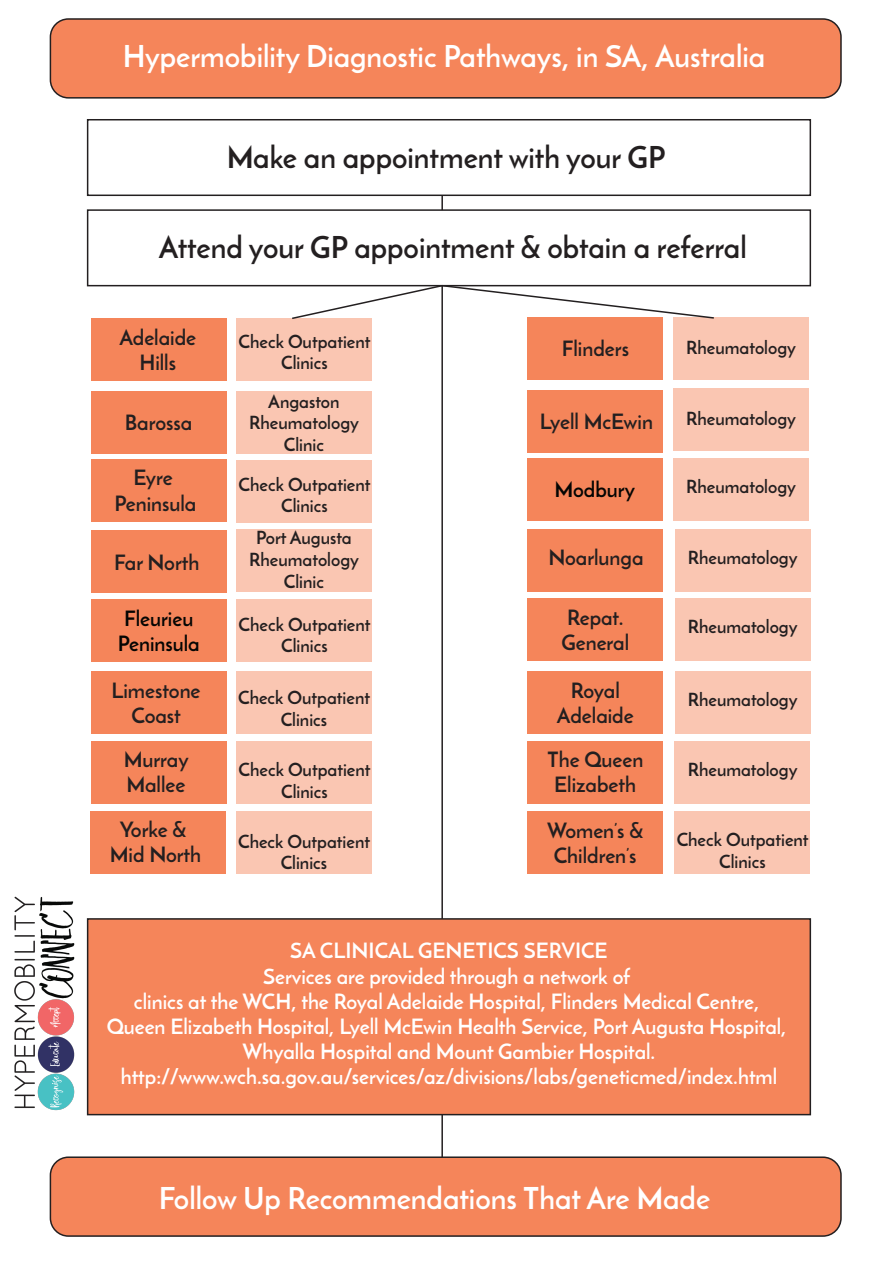
<style>
.page{position:relative;width:893px;height:1263px;background:#fff}
.page>*{position:absolute;margin:0;border:0;box-sizing:border-box;transform-origin:0 0}
.t1{font:700 30px "Josefin Sans";color:#fff}
.t2{font:700 30px "Josefin Sans";color:#231f20}
.t3{font:700 21px/25.2px "Josefin Sans";color:#fff;text-align:center}
.t4{font:700 21px/25.2px "Josefin Sans";color:#231f20;text-align:center}
.t5{font:700 21px/25.2px "Josefin Sans";color:#040503;text-align:center}
.t6{font:700 18px/21.6px "Josefin Sans";color:#231f20;text-align:center}
</style>
<div class="page">
<div style="left:50px;top:19px;width:791px;height:79px;background:#f5855a;border-radius:18px"></div>
<div style="left:50px;top:18px;width:792px;height:81px;border:2px solid #231f20;border-radius:18px"></div>
<div style="left:87px;top:119px;width:724px;height:77px;border:2px solid #231f20"></div>
<div style="left:50px;top:1157px;width:791px;height:79px;background:#f5855a;border-radius:18px"></div>
<div style="left:50px;top:1156px;width:792px;height:81px;border:2px solid #231f20;border-radius:18px"></div>
<hr style="left:441px;top:195px;width:2px;height:962px;background:#231f20">
<div style="left:87px;top:209px;width:724px;height:77px;background:#fff;border:2px solid #231f20"></div>
<div style="left:87px;top:918px;width:724px;height:197px;background:#f5855a;border:2px solid #231f20"></div>
<img style="left:14px;top:896px;width:61px;height:215px">
<div style="left:91px;top:319px;width:136px;height:62px;background:#f5855a"></div>
<div style="left:237px;top:319px;width:135px;height:62px;background:#fac6b2"></div>
<div style="left:91px;top:391px;width:136px;height:62px;background:#f5855a"></div>
<div style="left:91px;top:460px;width:136px;height:62px;background:#f5855a"></div>
<div style="left:237px;top:671px;width:135px;height:62px;background:#fac6b2"></div>
<div style="left:91px;top:530px;width:136px;height:62px;background:#f5855a"></div>
<div style="left:91px;top:600px;width:136px;height:62px;background:#f5855a"></div>
<div style="left:237px;top:600px;width:135px;height:62px;background:#fac6b2"></div>
<div style="left:91px;top:671px;width:136px;height:62px;background:#f5855a"></div>
<div style="left:91px;top:741px;width:136px;height:62px;background:#f5855a"></div>
<div style="left:237px;top:741px;width:135px;height:62px;background:#fac6b2"></div>
<div style="left:528px;top:318px;width:135px;height:62px;background:#f5855a"></div>
<div style="left:673px;top:318px;width:136px;height:62px;background:#fac6b2"></div>
<div style="left:528px;top:390px;width:135px;height:62px;background:#f5855a"></div>
<div style="left:528px;top:459px;width:135px;height:62px;background:#f5855a"></div>
<div style="left:673px;top:459px;width:136px;height:62px;background:#fac6b2"></div>
<div style="left:528px;top:529px;width:135px;height:62px;background:#f5855a"></div>
<div style="left:528px;top:599px;width:135px;height:62px;background:#f5855a"></div>
<svg style="left:290px;top:284px;width:425px;height:36px"></svg>
<div style="left:91px;top:811px;width:135px;height:63px;background:#f5855a"></div>
<div style="left:236px;top:391px;width:136px;height:62px;background:#fac6b2"></div>
<div style="left:236px;top:461px;width:136px;height:62px;background:#fac6b2"></div>
<div style="left:236px;top:529px;width:136px;height:62px;background:#fac6b2"></div>
<div style="left:237px;top:811px;width:135px;height:63px;background:#fac6b2"></div>
<div style="left:673px;top:388px;width:136px;height:62px;background:#fac6b2"></div>
<div style="left:675px;top:529px;width:135px;height:62px;background:#fac6b2"></div>
<div style="left:675px;top:599px;width:135px;height:62px;background:#fac6b2"></div>
<div style="left:528px;top:671px;width:135px;height:62px;background:#f5855a"></div>
<div style="left:675px;top:671px;width:135px;height:62px;background:#fac6b2"></div>
<div style="left:528px;top:741px;width:135px;height:62px;background:#f5855a"></div>
<div style="left:675px;top:741px;width:135px;height:62px;background:#fac6b2"></div>
<div style="left:528px;top:811px;width:135px;height:63px;background:#f5855a"></div>
<div style="left:675px;top:811px;width:135px;height:63px;background:#fac6b2"></div>
<h1 class="t1" style="left:123px;top:38px;width:644px">Hypermobility Diagnostic Pathways, in SA, Australia</h1>
<h1 class="t2" style="left:227px;top:139px;width:440px">Make an appointment with your GP</h1>
<h1 class="t2" style="left:159px;top:229px;width:589px">Attend your GP appointment &amp; obtain a referral</h1>
<p class="t4" style="left:119px;top:325px;width:78px">Adelaide<br>Hills</p>
<p class="t4" style="left:125px;top:410px;width:69px">Barossa</p>
<p class="t4" style="left:115px;top:465px;width:83px">Eyre<br>Peninsula</p>
<p class="t4" style="left:114px;top:550px;width:87px">Far North</p>
<p class="t5" style="left:118px;top:606px;width:83px">Fleurieu<br>Peninsula</p>
<p class="t4" style="left:111px;top:678px;width:91px">Limestone<br>Coast</p>
<p class="t4" style="left:124px;top:746px;width:67px;text-align:left">Murray<br>Mallee</p>
<p class="t4" style="left:110px;top:817px;width:93px">Yorke &amp;<br>Mid North</p>
<p class="t6" style="left:239px;top:331px;width:133px">Check Outpatient<br>Clinics</p>
<p class="t4" style="left:562px;top:336px;width:69px">Flinders</p>
<p class="t6" style="left:249px;top:390px;width:111px">Angaston<br>Rheumatology<br>Clinic</p>
<p class="t6" style="left:239px;top:474px;width:133px">Check Outpatient<br>Clinics</p>
<p class="t6" style="left:249px;top:527px;width:111px">Port Augusta<br>Rheumatology<br>Clinic</p>
<p class="t4" style="left:540px;top:409px;width:115px">Lyell McEwin</p>
<p class="t5" style="left:554px;top:477px;width:82px">Modbury</p>
<p class="t4" style="left:548px;top:545px;width:97px">Noarlunga</p>
<p class="t6" style="left:686px;top:337px;width:111px">Rheumatology</p>
<p class="t6" style="left:686px;top:408px;width:111px">Rheumatology</p>
<p class="t6" style="left:686px;top:476px;width:111px">Rheumatology</p>
<p class="t6" style="left:688px;top:547px;width:111px">Rheumatology</p>
<p class="t6" style="left:239px;top:613px;width:133px">Check Outpatient<br>Clinics</p>
<p class="t6" style="left:238px;top:687px;width:133px">Check Outpatient<br>Clinics</p>
<p class="t6" style="left:239px;top:759px;width:133px">Check Outpatient<br>Clinics</p>
<p class="t6" style="left:238px;top:830px;width:133px">Check Outpatient<br>Clinics</p>
<p class="t4" style="left:561px;top:605px;width:69px;text-align:left">Repat.<br>General</p>
<p class="t6" style="left:688px;top:616px;width:111px">Rheumatology</p>
<p class="t4" style="left:557px;top:677px;width:78px">Royal<br>Adelaide</p>
<p class="t6" style="left:688px;top:689px;width:111px">Rheumatology</p>
<p class="t4" style="left:547px;top:747px;width:98px">The Queen<br>Elizabeth</p>
<p class="t6" style="left:688px;top:758px;width:111px">Rheumatology</p>
<p class="t4" style="left:547px;top:818px;width:98px">Women’s &amp;<br>Children’s</p>
<p class="t6" style="left:677px;top:829px;width:133px">Check Outpatient<br>Clinics</p>
<p class="t3" style="left:107px;top:938px;width:681px">SA CLINICAL GENETICS SERVICE<br>Services are provided through a network of<br>clinics at the WCH, the Royal Adelaide Hospital, Flinders Medical Centre, Queen Elizabeth Hospital, Lyell McEwin Health Service, Port Augusta Hospital, Whyalla Hospital and Mount Gambier Hospital. http://www.wch.sa.gov.au/services/az/divisions/labs/geneticmed/index.html</p>
<h1 class="t1" style="left:159px;top:1179px;width:553px">Follow Up Recommendations That Are Made</h1>
</div>
